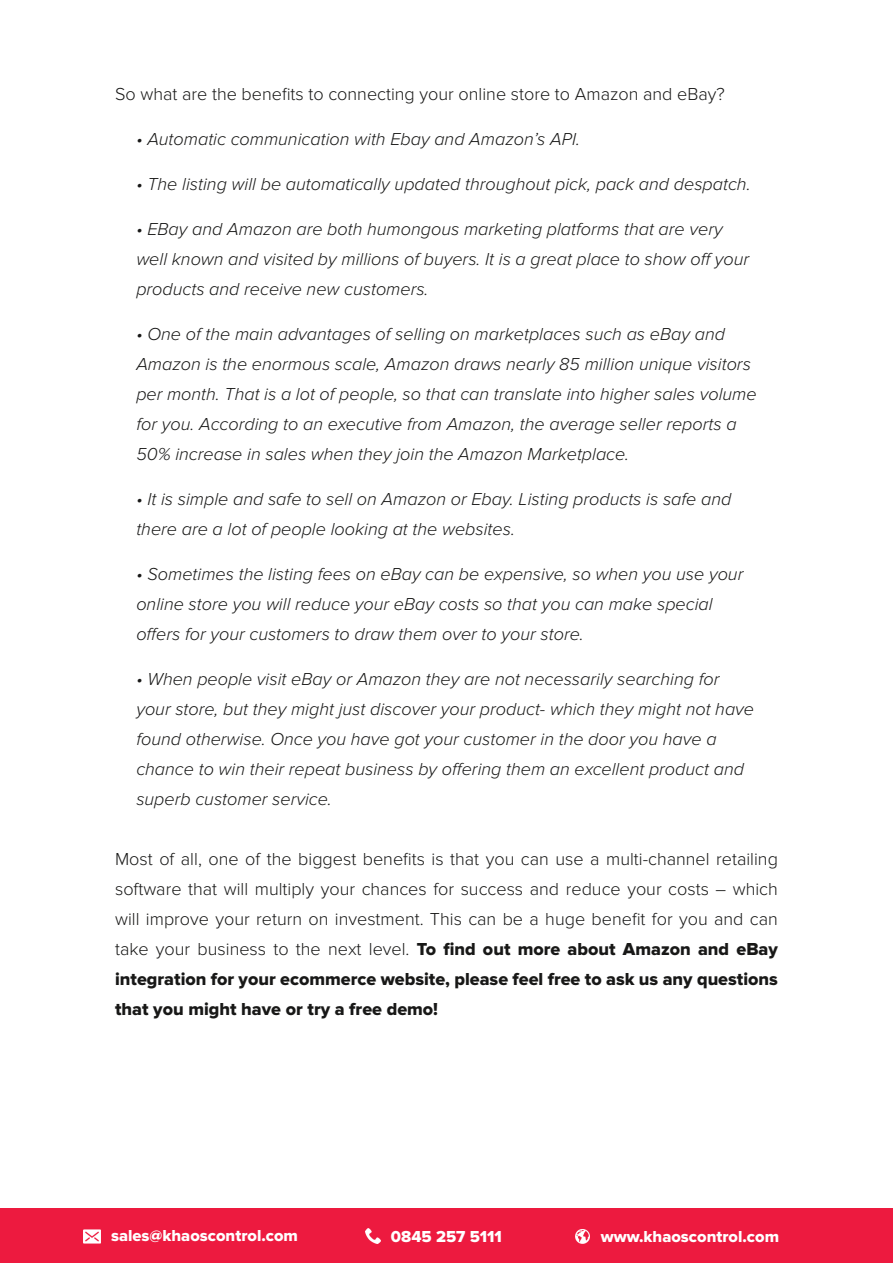
<style>
.page{position:relative;width:893px;height:1263px;background:#fff}
.page>*{position:absolute;margin:0;border:0;box-sizing:border-box;transform-origin:0 0}
.t1{font:italic 300 18px/30px "Proxima Nova";color:#181817}
.t2{font:300 18px/30px "Proxima Nova";color:#181817;text-align:justify}
.t3{font:16.5px "Proxima Nova Extrabld";color:#fff}
.s1{font-family:"Proxima Nova Extrabld";font-weight:400}
</style>
<div class="page">
<div style="left:0;top:1209px;width:893px;height:54px;background:#ed1a3f"></div>
<img style="left:83px;top:1229px;width:18px;height:15px">
<img style="left:575px;top:1229px;width:15px;height:15px">
<img style="left:366px;top:1229px;width:15px;height:15px">
<p class="t2" style="left:115px;top:80px;width:611px">So what are the benefits to connecting your online store to Amazon and eBay?</p>
<p class="t1" style="left:136px;top:125px;width:445px">• Automatic communication with Ebay and Amazon’s API.</p>
<p class="t1" style="left:136px;top:170px;width:616px">• The listing will be automatically updated throughout pick, pack and despatch.</p>
<p class="t1" style="left:136px;top:215px;width:614px">• EBay and Amazon are both humongous marketing platforms that are very well known and visited by millions of buyers. It is a great place to show off your products and receive new customers.</p>
<p class="t1" style="left:136px;top:320px;width:622px">• One of the main advantages of selling on marketplaces such as eBay and Amazon is the enormous scale, Amazon draws nearly 85 million unique visitors per month. That is a lot of people, so that can translate into higher sales volume for you. According to an executive from Amazon, the average seller reports a 50% increase in sales when they join the Amazon Marketplace.</p>
<p class="t1" style="left:136px;top:485px;width:597px">• It is simple and safe to sell on Amazon or Ebay. Listing products is safe and there are a lot of people looking at the websites.</p>
<p class="t1" style="left:136px;top:560px;width:609px">• Sometimes the listing fees on eBay can be expensive, so when you use your online store you will reduce your eBay costs so that you can make special offers for your customers to draw them over to your store.</p>
<p class="t1" style="left:136px;top:665px;width:619px">• When people visit eBay or Amazon they are not necessarily searching for your store, but they might just discover your product- which they might not have found otherwise. Once you have got your customer in the door you have a chance to win their repeat business by offering them an excellent product and superb customer service.</p>
<p class="t2" style="left:115px;top:845px;width:664px">Most of all, one of the biggest benefits is that you can use a multi-channel retailing software that will multiply your chances for success and reduce your costs – which will improve your return on investment. This can be a huge benefit for you and can take your business to the next level. <span class="s1">To find out more about Amazon and eBay integration for your ecommerce website, please feel free to ask us any questions that you might have or try a free demo!</span></p>
<p class="t3" style="left:111px;top:1225px;width:188px">sales@khaoscontrol.com</p>
<p class="t3" style="left:391px;top:1227px;width:113px">0845 257 5111</p>
<p class="t3" style="left:601px;top:1227px;width:180px">www.khaoscontrol.com</p>
</div>
